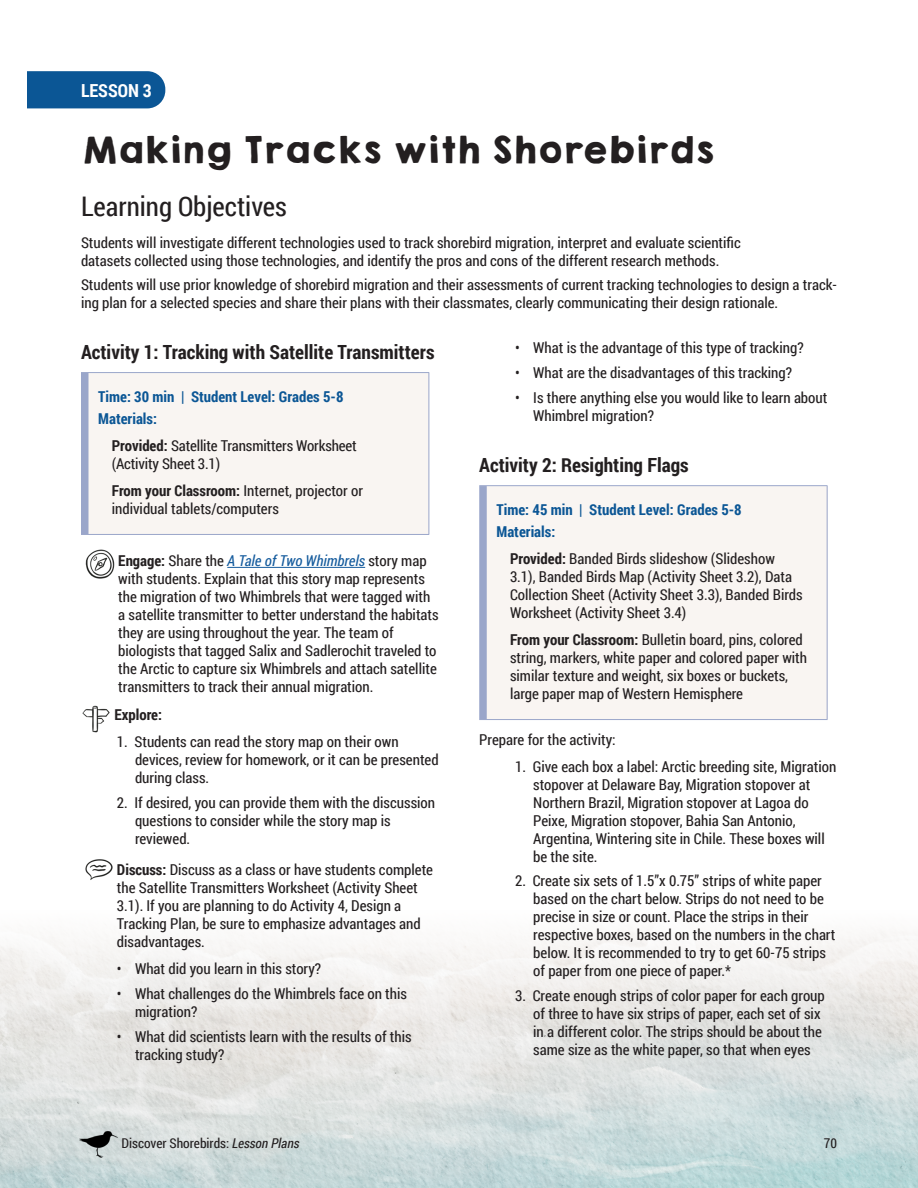
<style>
.page{position:relative;width:918px;height:1188px;background:#fff}
.page>*{position:absolute;margin:0;border:0;box-sizing:border-box;transform-origin:0 0}
.t1{font:33px "KGHAPPY Solid";color:#231f20}
.learning_objectives{font:27px "Roboto Condensed";color:#231f20}
.t2{font:700 19.5px "Roboto Condensed";color:#231f20}
.lesson___tab{font:700 18px "Roboto Condensed";color:#fff}
.basic_span_text{font:15px/18px "Roboto Condensed";color:#231f20}
.t3{font:700 15px "Roboto Condensed";color:#0b5695}
.t4{font:700 15px "Roboto Condensed";color:#231f20}
.t5{font:13.5px "Roboto Condensed";color:#231f20}
.s1{font-weight:700}
.s2{font-style:italic;color:#175d9e}
.s3{font-style:italic}
</style>
<div class="page">
<img style="left:0;top:931px;width:918px;height:257px">
<img style="left:80px;top:1131px;width:38px;height:27px">
<div style="left:27px;top:71px;width:138px;height:37px;background:#0b5695"></div>
<hr style="left:227px;top:567px;width:138px;height:1px;background:#175d9e">
<div style="left:85px;top:373px;width:344px;height:161px;background:#f9f5f2"></div>
<hr style="left:81px;top:372px;width:348px;height:1px;background:#9aa6ca">
<hr style="left:429px;top:373px;width:1px;height:161px;background:#9aa6ca">
<hr style="left:81px;top:534px;width:348px;height:1px;background:#9aa6ca">
<div style="left:81px;top:373px;width:7px;height:161px;background:#9aa6ca"></div>
<img style="left:85px;top:549px;width:30px;height:30px">
<img style="left:82px;top:705px;width:28px;height:28px">
<img style="left:85px;top:859px;width:28px;height:21px">
<div style="left:483px;top:486px;width:344px;height:234px;background:#f9f5f2"></div>
<hr style="left:479px;top:485px;width:349px;height:1px;background:#9aa6ca">
<hr style="left:827px;top:486px;width:1px;height:233px;background:#9aa6ca">
<hr style="left:479px;top:719px;width:349px;height:1px;background:#9aa6ca">
<div style="left:479px;top:486px;width:8px;height:233px;background:#9aa6ca"></div>
<p class="lesson___tab" style="left:81px;top:78px;width:72px">LESSON 3</p>
<p class="t1" style="left:81px;top:125px;width:635px">Making Tracks with Shorebirds</p>
<p class="learning_objectives" style="left:81px;top:188px;width:207px">Learning Objectives</p>
<p class="basic_span_text" style="left:81px;top:233px;width:661px">Students will investigate different technologies used to track shorebird migration, interpret and evaluate scientific datasets collected using those technologies, and identify the pros and cons of the different research methods.</p>
<p class="basic_span_text" style="left:81px;top:275px;width:758px">Students will use prior knowledge of shorebird migration and their assessments of current tracking technologies to design a track&shy;ing plan for a selected species and share their plans with their classmates, clearly communicating their design rationale.</p>
<p class="t2" style="left:81px;top:338px;width:355px">Activity 1: Tracking with Satellite Transmitters</p>
<p class="t3" style="left:98px;top:386px;width:247px">Time: 30 min | Student Level: Grades 5-8</p>
<p class="t3" style="left:98px;top:408px;width:60px">Materials:</p>
<p class="basic_span_text" style="left:112px;top:436px;width:247px"><span class="s1">Provided:</span> Satellite Transmitters Worksheet (Activity Sheet 3.1)</p>
<p class="basic_span_text" style="left:112px;top:481px;width:253px"><span class="s1">From your Classroom:</span> Internet, projector or individual tablets/computers</p>
<p class="basic_span_text" style="left:118px;top:551px;width:322px"><span class="s1">Engage:</span> Share the <span class="s2">A Tale of Two Whimbrels</span> story map with students. Explain that this story map represents the migration of two Whimbrels that were tagged with a satellite transmitter to better understand the habitats they are using throughout the year. The team of biologists that tagged Salix and Sadlerochit traveled to the Arctic to capture six Whimbrels and attach satellite transmitters to track their annual migration.</p>
<p class="t4" style="left:114px;top:704px;width:49px">Explore:</p>
<p class="basic_span_text" style="left:135px;top:732px;width:305px;text-indent:-18px">1. Students can read the story map on their own devices, review for homework, or it can be presented during class.</p>
<p class="basic_span_text" style="left:135px;top:793px;width:302px;text-indent:-18px">2. If desired, you can provide them with the discussion questions to consider while the story map is reviewed.</p>
<p class="basic_span_text" style="left:117px;top:860px;width:318px"><span class="s1">Discuss:</span> Discuss as a class or have students complete the Satellite Transmitters Worksheet (Activity Sheet 3.1). If you are planning to do Activity 4, Design a Tracking Plan, be sure to emphasize advantages and disadvantages.</p>
<p class="basic_span_text" style="left:117px;top:959px;width:206px">• What did you learn in this story?</p>
<p class="basic_span_text" style="left:135px;top:984px;width:274px;text-indent:-18px">• What challenges do the Whimbrels face on this migration?</p>
<p class="basic_span_text" style="left:135px;top:1027px;width:278px;text-indent:-18px">• What did scientists learn with the results of this tracking study?</p>
<p class="basic_span_text" style="left:515px;top:338px;width:290px">• What is the advantage of this type of tracking?</p>
<p class="basic_span_text" style="left:515px;top:363px;width:278px">• What are the disadvantages of this tracking?</p>
<p class="basic_span_text" style="left:533px;top:388px;width:296px;text-indent:-18px">• Is there anything else you would like to learn about<br>Whimbrel migration?</p>
<p class="t2" style="left:479px;top:451px;width:211px">Activity 2: Resighting Flags</p>
<p class="t3" style="left:496px;top:499px;width:247px">Time: 45 min | Student Level: Grades 5-8</p>
<p class="t3" style="left:496px;top:522px;width:60px">Materials:</p>
<p class="basic_span_text" style="left:510px;top:550px;width:294px"><span class="s1">Provided:</span> Banded Birds slideshow (Slideshow 3.1), Banded Birds Map (Activity Sheet 3.2), Data Collection Sheet (Activity Sheet 3.3), Banded Birds Worksheet (Activity Sheet 3.4)</p>
<p class="basic_span_text" style="left:510px;top:630px;width:299px"><span class="s1">From your Classroom:</span> Bulletin board, pins, colored string, markers, white paper and colored paper with similar texture and weight, six boxes or buckets, large paper map of Western Hemisphere</p>
<p class="basic_span_text" style="left:479px;top:730px;width:138px">Prepare for the activity:</p>
<p class="basic_span_text" style="left:533px;top:757px;width:305px;text-indent:-18px">1. Give each box a label: Arctic breeding site, Migration stopover at Delaware Bay, Migration stopover at Northern Brazil, Migration stopover at Lagoa do Peixe, Migration stopover, Bahia San Antonio, Argentina, Wintering site in Chile. These boxes will be the site.</p>
<p class="basic_span_text" style="left:533px;top:871px;width:304px;text-indent:-18px">2. Create six sets of 1.5”x 0.75” strips of white paper based on the chart below. Strips do not need to be precise in size or count. Place the strips in their respective boxes, based on the numbers in the chart below. It is recommended to try to get 60-75 strips of paper from one piece of paper.*</p>
<p class="basic_span_text" style="left:533px;top:986px;width:293px;text-indent:-18px">3. Create enough strips of color paper for each group of three to have six strips of paper, each set of six in a different color. The strips should be about the same size as the white paper, so that when eyes</p>
<p class="t5" style="left:122px;top:1134px;width:179px">Discover Shorebirds: <span class="s3">Lesson Plans</span></p>
<p class="t5" style="left:824px;top:1134px;width:15px">70</p>
</div>
